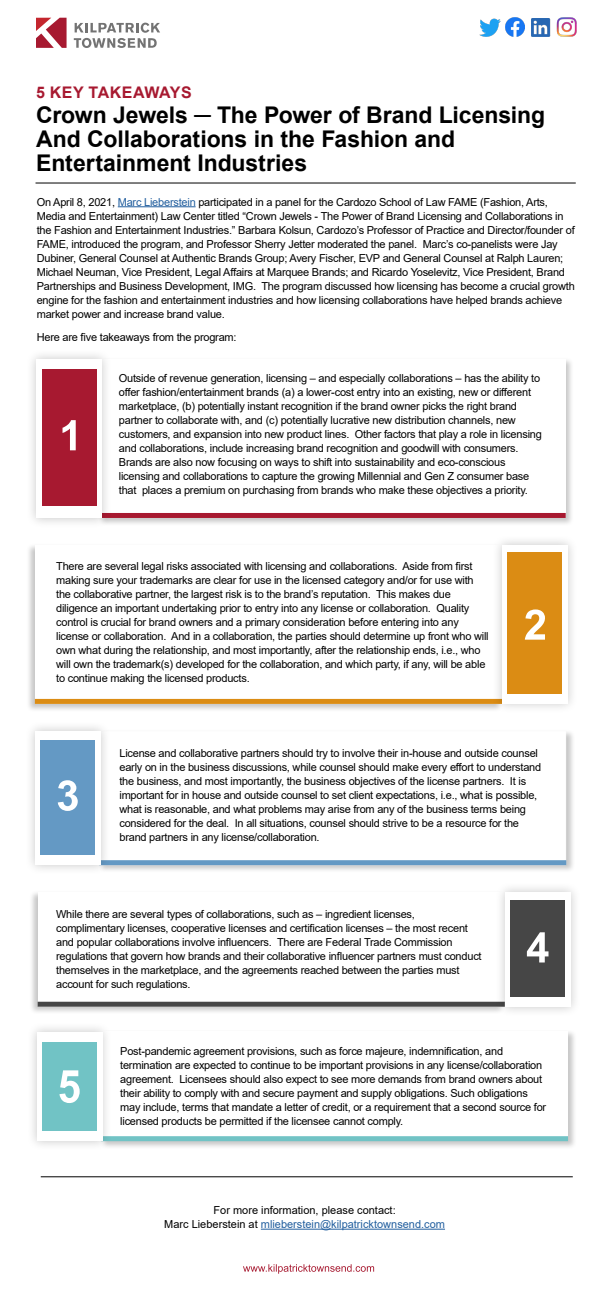
<style>
.page{position:relative;width:612px;height:1296px;background:#fff}
.page>*{position:absolute;margin:0;border:0;box-sizing:border-box;transform-origin:0 0}
.t1{font:700 23px/24px "Arial";letter-spacing:-.005em;color:#000}
.t2{font:700 16px "Arial";letter-spacing:.035em;color:#a71930}
.t3{font:11px/14px "Arial";letter-spacing:-.02em;color:#000}
.t4{font:11px/14px "Arial";color:#000;text-align:center}
.s1{color:#215e9e}
</style>
<div class="page">
<div style="left:98px;top:357px;width:476px;height:169px;background:#000;opacity:.22"></div>
<div style="left:99px;top:359px;width:466px;height:159px;background:#fff"></div>
<div style="left:99px;top:513px;width:467px;height:5px;background:#a71930"></div>
<svg style="left:74px;top:23px;width:86px;height:25px"></svg>
<svg style="left:36px;top:18px;width:31px;height:30px"></svg>
<hr style="left:41px;top:1177px;width:532px;height:1px;background:#000">
<hr style="left:36px;top:183px;width:540px;height:1px;background:#000">
<div style="left:100px;top:1030px;width:477px;height:120px;background:#000;opacity:.22"></div>
<div style="left:102px;top:1031px;width:466px;height:110px;background:#fff"></div>
<div style="left:101px;top:1136px;width:467px;height:5px;background:#71c3c5"></div>
<div style="left:26px;top:1022px;width:86px;height:129px;background:#000;opacity:.21"></div>
<div style="left:37px;top:1032px;width:65px;height:109px;background:#fff"></div>
<div style="left:42px;top:1042px;width:55px;height:88px;background:#71c3c5"></div>
<svg style="left:59px;top:1070px;width:21px;height:33px"></svg>
<div style="left:29px;top:890px;width:476px;height:125px;background:#000;opacity:.22"></div>
<div style="left:38px;top:892px;width:466px;height:115px;background:#fff"></div>
<div style="left:38px;top:1002px;width:467px;height:5px;background:#464646"></div>
<div style="left:495px;top:882px;width:86px;height:135px;background:#000;opacity:.21"></div>
<div style="left:505px;top:892px;width:66px;height:115px;background:#fff"></div>
<div style="left:510px;top:900px;width:55px;height:96px;background:#464646"></div>
<svg style="left:527px;top:932px;width:22px;height:30px"></svg>
<div style="left:98px;top:729px;width:477px;height:144px;background:#000;opacity:.22"></div>
<div style="left:99px;top:731px;width:467px;height:134px;background:#fff"></div>
<div style="left:99px;top:860px;width:467px;height:5px;background:#6499c4"></div>
<div style="left:25px;top:721px;width:86px;height:154px;background:#000;opacity:.21"></div>
<div style="left:35px;top:731px;width:66px;height:134px;background:#fff"></div>
<div style="left:41px;top:740px;width:54px;height:115px;background:#6499c4"></div>
<svg style="left:58px;top:780px;width:20px;height:31px"></svg>
<div style="left:26px;top:349px;width:86px;height:179px;background:#000;opacity:.21"></div>
<div style="left:36px;top:359px;width:66px;height:159px;background:#fff"></div>
<div style="left:42px;top:369px;width:54px;height:137px;background:#a71930"></div>
<svg style="left:63px;top:420px;width:13px;height:30px"></svg>
<div style="left:26px;top:543px;width:477px;height:169px;background:#000;opacity:.22"></div>
<div style="left:35px;top:545px;width:467px;height:159px;background:#fff"></div>
<div style="left:35px;top:699px;width:467px;height:5px;background:#db8c14"></div>
<div style="left:492px;top:535px;width:86px;height:179px;background:#000;opacity:.21"></div>
<div style="left:502px;top:545px;width:66px;height:159px;background:#fff"></div>
<div style="left:508px;top:553px;width:54px;height:141px;background:#db8c14"></div>
<svg style="left:525px;top:609px;width:20px;height:31px"></svg>
<img style="left:557px;top:17px;width:20px;height:20px">
<img style="left:506px;top:17px;width:19px;height:19px">
<img style="left:532px;top:18px;width:18px;height:18px">
<img style="left:479px;top:18px;width:22px;height:19px">
<hr style="left:118px;top:206px;width:78px;height:1px;background:#215e9e">
<hr style="left:261px;top:1229px;width:184px;height:1px;background:#215e9e">
<svg style="left:243px;top:1264px;width:131px;height:10px"></svg>
<h2 class="t2" style="left:36px;top:81px;width:157px">5 KEY TAKEAWAYS</h2>
<h1 class="t1" style="left:36px;top:103px;width:510px">Crown Jewels ─ The Power of Brand Licensing<br>And Collaborations in the Fashion and<br>Entertainment Industries</h1>
<p class="t3" style="left:37px;top:195px;width:540px">On April 8, 2021, <span class="s1">Marc Lieberstein</span> participated in a panel for the Cardozo School of Law FAME (Fashion, Arts, Media and Entertainment) Law Center titled “Crown Jewels - The Power of Brand Licensing and Collaborations in the Fashion and Entertainment Industries.” Barbara Kolsun, Cardozo’s Professor of Practice and Director/founder of FAME, introduced the program, and Professor Sherry Jetter moderated the panel. Marc’s co-panelists were Jay Dubiner, General Counsel at Authentic Brands Group; Avery Fischer, EVP and General Counsel at Ralph Lauren; Michael Neuman, Vice President, Legal Affairs at Marquee Brands; and Ricardo Yoselevitz, Vice President, Brand Partnerships and Business Development, IMG. The program discussed how licensing has become a crucial growth engine for the fashion and entertainment industries and how licensing collaborations have helped brands achieve market power and increase brand value.</p>
<p class="t3" style="left:37px;top:330px;width:201px">Here are five takeaways from the program:</p>
<p class="t3" style="left:119px;top:371px;width:425px">Outside of revenue generation, licensing – and especially collaborations – has the ability to offer fashion/entertainment brands (a) a lower-cost entry into an existing, new or different marketplace, (b) potentially instant recognition if the brand owner picks the right brand partner to collaborate with, and (c) potentially lucrative new distribution channels, new customers, and expansion into new product lines. Other factors that play a role in licensing and collaborations, include increasing brand recognition and goodwill with consumers.<br>Brands are also now focusing on ways to shift into sustainability and eco-conscious licensing and collaborations to capture the growing Millennial and Gen Z consumer base that places a premium on purchasing from brands who make these objectives a priority.</p>
<p class="t3" style="left:56px;top:559px;width:434px">There are several legal risks associated with licensing and collaborations. Aside from first making sure your trademarks are clear for use in the licensed category and/or for use with the collaborative partner, the largest risk is to the brand’s reputation. This makes due diligence an important undertaking prior to entry into any license or collaboration. Quality control is crucial for brand owners and a primary consideration before entering into any license or collaboration. And in a collaboration, the parties should determine up front who will own what during the relationship, and most importantly, after the relationship ends, i.e., who will own the trademark(s) developed for the collaboration, and which party, if any, will be able to continue making the licensed products.</p>
<p class="t3" style="left:119px;top:746px;width:423px">License and collaborative partners should try to involve their in-house and outside counsel early on in the business discussions, while counsel should make every effort to understand the business, and most importantly, the business objectives of the license partners. It is important for in house and outside counsel to set client expectations, i.e., what is possible, what is reasonable, and what problems may arise from any of the business terms being considered for the deal. In all situations, counsel should strive to be a resource for the brand partners in any license/collaboration.</p>
<p class="t3" style="left:56px;top:907px;width:427px">While there are several types of collaborations, such as – ingredient licenses, complimentary licenses, cooperative licenses and certification licenses – the most recent and popular collaborations involve influencers. There are Federal Trade Commission regulations that govern how brands and their collaborative influencer partners must conduct themselves in the marketplace, and the agreements reached between the parties must account for such regulations.</p>
<p class="t3" style="left:120px;top:1044px;width:428px">Post-pandemic agreement provisions, such as force majeure, indemnification, and termination are expected to continue to be important provisions in any license/collaboration agreement. Licensees should also expect to see more demands from brand owners about their ability to comply with and secure payment and supply obligations. Such obligations may include, terms that mandate a letter of credit, or a requirement that a second source for licensed products be permitted if the licensee cannot comply.</p>
<p class="t4" style="left:164px;top:1203px;width:282px">For more information, please contact:<br>Marc Lieberstein at <span class="s1">mlieberstein@kilpatricktownsend.com</span></p>
</div>
